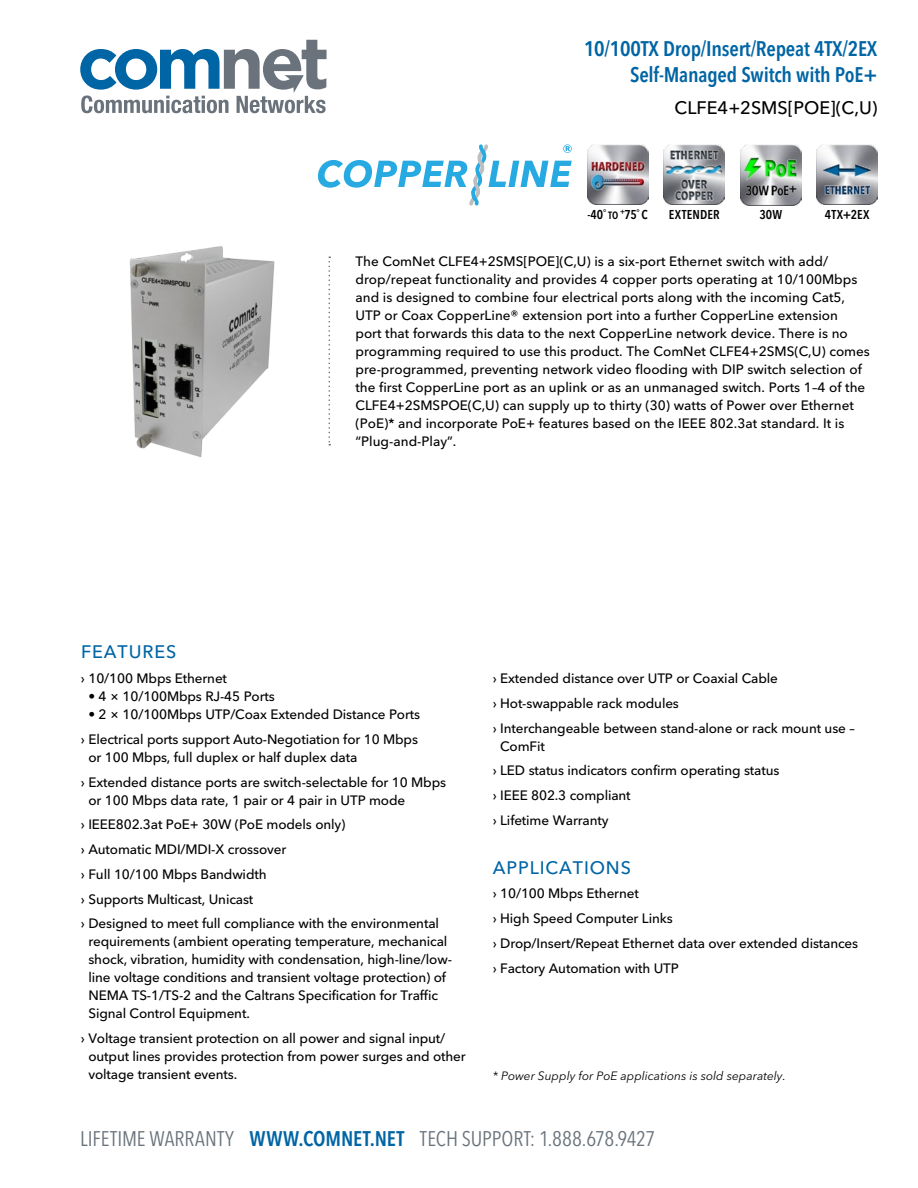
<style>
.page{position:relative;width:918px;height:1188px;background:#fff}
.page>*{position:absolute;margin:0;border:0;box-sizing:border-box;transform-origin:0 0}
.t1{font:600 condensed 21px/25.2px "Avenir Next LT Pro";letter-spacing:-.01em;color:#0065a4;text-align:right}
.t2{font:condensed 21px "Avenir Next LT Pro";letter-spacing:-.005em;color:#6a737b}
.t3{font:500 18px "Avenir Next LT Pro";letter-spacing:.05em;color:#0065a4}
.t4{font:500 18px "Avenir Next LT Pro";color:#000}
.t5{font:500 13.5px/18px "Avenir Next LT Pro";letter-spacing:-.01em;color:#000}
.t6{font:600 condensed 12.75px "Avenir Next LT Pro";letter-spacing:.01em;color:#000}
.t7{font:italic 12px "Avenir Next LT Pro";color:#000}
.s1{font-size:10.5px}
.s2{font-weight:600;color:#0065a4}
</style>
<div class="page">
<svg style="left:80px;top:40px;width:247px;height:73px"></svg>
<svg style="left:328px;top:256px;width:2px;height:189px"></svg>
<img style="left:740px;top:144px;width:61px;height:61px">
<img style="left:129px;top:246px;width:146px;height:211px">
<img style="left:817px;top:144px;width:61px;height:61px">
<img style="left:587px;top:144px;width:61px;height:61px">
<img style="left:664px;top:144px;width:61px;height:61px">
<svg style="left:318px;top:144px;width:254px;height:62px"></svg>
<h1 class="t1" style="left:584px;top:36px;width:295px">10/100TX Drop/Insert/Repeat 4TX/2EX<br>Self-Managed Switch with PoE+</h1>
<h2 class="t4" style="left:675px;top:97px;width:204px">CLFE4+2SMS[POE](C,U)</h2>
<p class="t6" style="left:587px;top:206px;width:62px">-40˚ <span class="s1">TO</span> <sup>+</sup>75˚ C</p>
<p class="t6" style="left:759px;top:207px;width:24px">30W</p>
<p class="t6" style="left:825px;top:206px;width:46px">4TX+2EX</p>
<p class="t6" style="left:669px;top:206px;width:52px">EXTENDER</p>
<p class="t5" style="left:355px;top:252px;width:516px">The ComNet CLFE4+2SMS[POE](C,U) is a six-port Ethernet switch with add/ drop/repeat functionality and provides 4 copper ports operating at 10/100Mbps and is designed to combine four electrical ports along with the incoming Cat5, UTP or Coax CopperLine® extension port into a further CopperLine extension<br>port that forwards this data to the next CopperLine network device. There is no programming required to use this product. The ComNet CLFE4+2SMS(C,U) comes pre-programmed, preventing network video flooding with DIP switch selection of the first CopperLine port as an uplink or as an unmanaged switch. Ports 1–4 of the CLFE4+2SMSPOE(C,U) can supply up to thirty (30) watts of Power over Ethernet (PoE)* and incorporate PoE+ features based on the IEEE 802.3at standard. It is “Plug-and-Play”.</p>
<h2 class="t3" style="left:81px;top:641px;width:97px">FEATURES</h2>
<p class="t5" style="left:81px;top:669px;width:148px">› 10/100 Mbps Ethernet</p>
<p class="t5" style="left:88px;top:687px;width:188px">• 4 × 10/100Mbps RJ-45 Ports</p>
<p class="t5" style="left:81px;top:702px;width:341px;line-height:24.8px;text-align:center">• 2 × 10/100Mbps UTP/Coax Extended Distance Ports<br>› Electrical ports support Auto-Negotiation for 10 Mbps</p>
<p class="t5" style="left:81px;top:745px;width:367px;line-height:24.8px;text-indent:7px">or 100 Mbps, full duplex or half duplex data<br>› Extended distance ports are switch-selectable for 10 Mbps</p>
<p class="t5" style="left:81px;top:788px;width:360px;line-height:24.8px;text-indent:7px">or 100 Mbps data rate, 1 pair or 4 pair in UTP mode<br>› IEEE802.3at PoE+ 30W (PoE models only)<br>› Automatic MDI/MDI-X crossover<br>› Full 10/100 Mbps Bandwidth<br>› Supports Multicast, Unicast<br>› Designed to meet full compliance with the environmental</p>
<p class="t5" style="left:88px;top:933px;width:365px">requirements (ambient operating temperature, mechanical shock, vibration, humidity with condensation, high-line/low&shy;line voltage conditions and transient voltage protection) of NEMA TS-1/TS-2 and the Caltrans Specification for Traffic Signal Control Equipment.</p>
<p class="t5" style="left:88px;top:1029px;width:379px;text-indent:-7px">› Voltage transient protection on all power and signal input/ output lines provides protection from power surges and other voltage transient events.</p>
<p class="t5" style="left:493px;top:666px;width:364px;line-height:24.8px">› Extended distance over UTP or Coaxial Cable<br>› Hot-swappable rack modules<br>› Interchangeable between stand-alone or rack mount use –</p>
<p class="t5" style="left:493px;top:734px;width:288px;line-height:24.8px;text-indent:7px">ComFit<br>› LED status indicators confirm operating status › IEEE 802.3 compliant<br>› Lifetime Warranty</p>
<h2 class="t3" style="left:493px;top:856px;width:140px">APPLICATIONS</h2>
<p class="t5" style="left:493px;top:881px;width:367px;line-height:24.8px">› 10/100 Mbps Ethernet<br>› High Speed Computer Links<br>› Drop/Insert/Repeat Ethernet data over extended distances › Factory Automation with UTP</p>
<p class="t7" style="left:493px;top:1069px;width:295px">* Power Supply for PoE applications is sold separately.</p>
<h1 class="t2" style="left:80px;top:1126px;width:577px">LIFETIME WARRANTY <span class="s2">WWW.COMNET.NET</span> TECH SUPPORT: 1.888.678.9427</h1>
</div>
